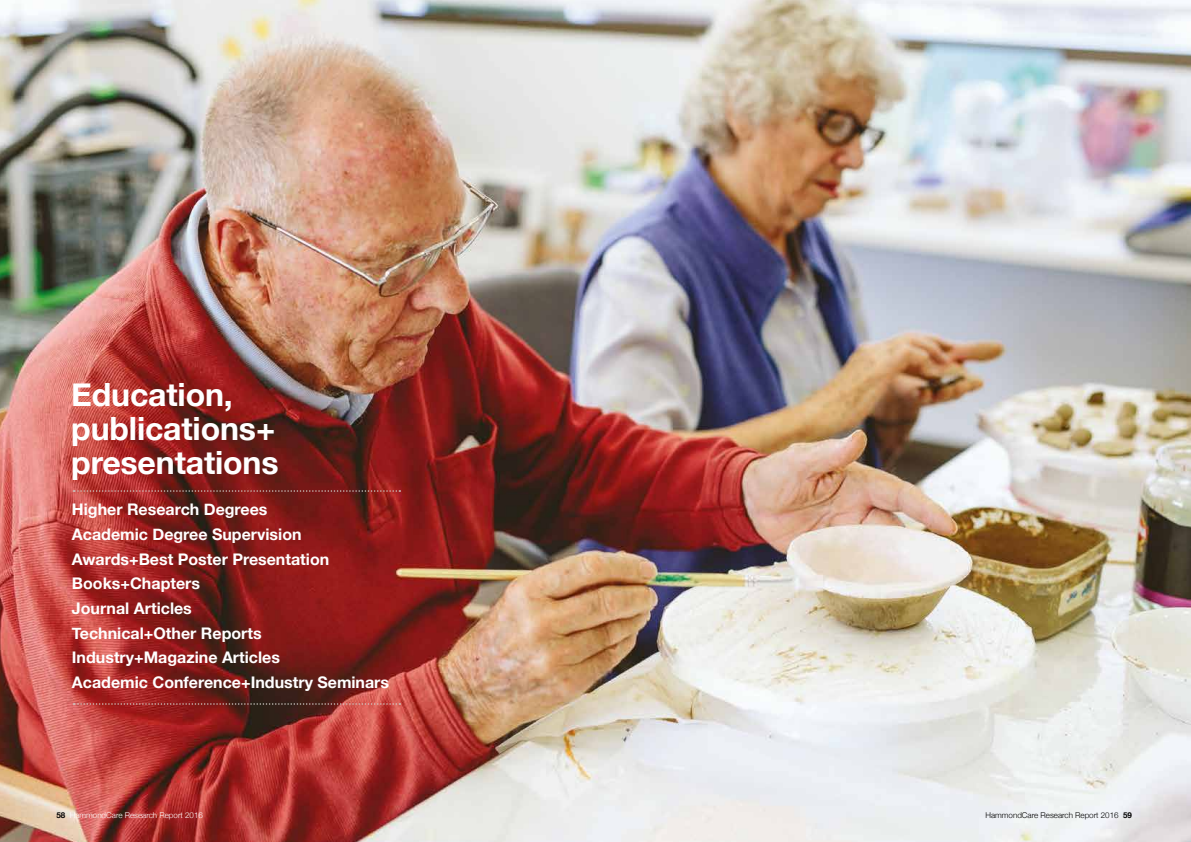
<style>
.page{position:relative;width:1191px;height:842px;background:#fff}
.page>*{position:absolute;margin:0;border:0;box-sizing:border-box;transform-origin:0 0}
.t1{font:700 32px/34px "Helvetica Neue";letter-spacing:-.005em;color:#fff}
.t2{font:700 16px/24.7px "Helvetica Neue";color:#fff}
.t3{font:300 8px "Helvetica Neue";color:#fff}
.t4{font:300 8px "Helvetica Neue";color:#000}
.s1{font-weight:700;color:#000}
.s2{font-weight:700}
</style>
<div class="page">
<img style="left:0;top:0;width:1191px;height:842px">
<svg style="left:73px;top:490px;width:327px;height:2px"></svg>
<svg style="left:73px;top:703px;width:327px;height:2px"></svg>
<h1 class="t1" style="left:71px;top:378px;width:209px">Education, publications+ presentations</h1>
<p class="t2" style="left:72px;top:498px;width:319px">Higher Research Degrees<br>Academic Degree Supervision<br>Awards+Best Poster Presentation<br>Books+Chapters<br>Journal Articles<br>Technical+Other Reports<br>Industry+Magazine Articles<br>Academic Conference+Industry Seminars</p>
<p class="t3" style="left:56px;top:808px;width:148px"><span class="s1">58</span> HammondCare Research Report 2016</p>
<p class="t4" style="left:985px;top:808px;width:148px">HammondCare Research Report 2016 <span class="s2">59</span></p>
</div>
